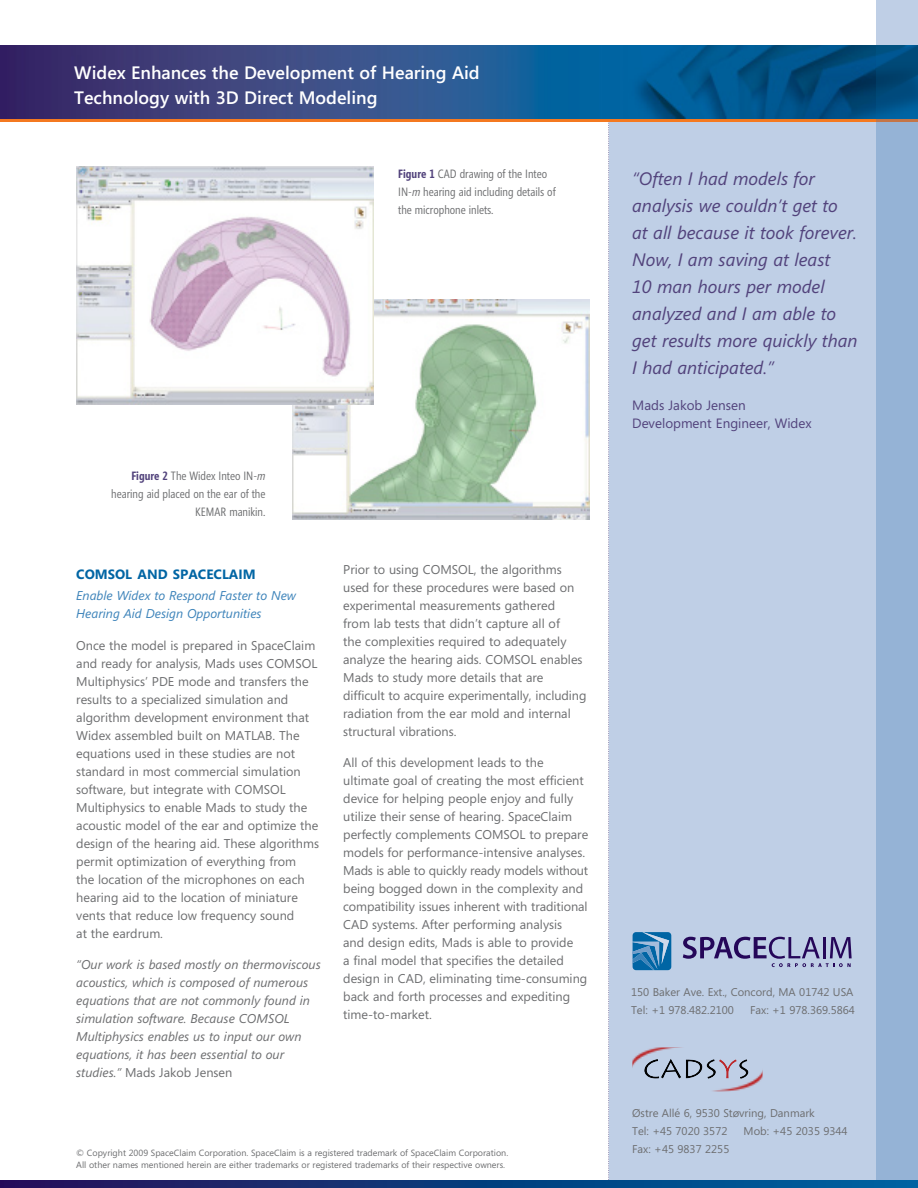
<style>
.page{position:relative;width:918px;height:1188px;background:#fff}
.page>*{position:absolute;margin:0;border:0;box-sizing:border-box;transform-origin:0 0}
.t1{font:italic 18px/27px "Segoe";color:#52437c}
.t2{font:600 18px/25.5px "Segoe";color:#fff}
.t3{font:13.5px/18px "Segoe";color:#52437c}
.t4{font:700 13.5px "Segoe";color:#0065a4}
.t5{font:12.75px/18px "Segoe";color:#6d6e70}
.t6{font:italic 12.75px/18px "Segoe";color:#6d6e70}
.t7{font:italic 12.75px/18px "Segoe";color:#3e84ba}
.t8{font:12px/18px "Segoe Condensed";color:#6d6e70}
.t9{font:11.25px/18px "Segoe";color:#6d6e70}
.t10{font:9px/12px "Segoe";color:#6d6e70}
.s1{font-weight:700;color:#52437c}
.s2{font-style:italic}
.s3{font-style:normal}
</style>
<div class="page">
<img style="left:292px;top:300px;width:297px;height:220px">
<div style="left:609px;top:122px;width:268px;height:1058px;background:#bfcfe6"></div>
<svg style="left:608px;top:122px;width:1px;height:1058px"></svg>
<svg style="left:0;top:118px;width:877px;height:4px;background:#bf6e3a"></svg>
<img style="left:0;top:45px;width:877px;height:73px">
<div style="left:877px;top:0;width:41px;height:45px;background:#bfcfe6"></div>
<div style="left:877px;top:122px;width:41px;height:1064px;background:#95b3d6"></div>
<svg style="left:877px;top:118px;width:41px;height:4px"></svg>
<img style="left:877px;top:45px;width:41px;height:73px">
<svg style="left:0;top:1180px;width:918px;height:8px;background:#0d3a7b"></svg>
<img style="left:76px;top:167px;width:297px;height:237px">
<svg style="left:683px;top:937px;width:169px;height:30px;background:#9295bd"></svg>
<svg style="left:633px;top:932px;width:38px;height:38px"></svg>
<img style="left:632px;top:1047px;width:131px;height:44px">
<img style="left:644px;top:1058px;width:104px;height:21px">
<h1 class="t2" style="left:74px;top:62px;width:407px">Widex Enhances the Development of Hearing Aid<br>Technology with 3D Direct Modeling</h1>
<p class="t8" style="left:398px;top:166px;width:159px"><span class="s1">Figure 1</span> CAD drawing of the Inteo<br>IN-<span class="s2">m</span> hearing aid including details of the microphone inlets.</p>
<p class="t8" style="left:111px;top:468px;width:156px;text-align:right"><span class="s1">Figure 2</span> The Widex Inteo IN-<span class="s2">m </span>hearing aid placed on the ear of the<br>KEMAR manikin.</p>
<p class="t4" style="left:76px;top:567px;width:181px">COMSOL AND SPACECLAIM</p>
<p class="t7" style="left:76px;top:588px;width:221px">Enable Widex to Respond Faster to New<br>Hearing Aid Design Opportunities</p>
<p class="t5" style="left:76px;top:638px;width:244px">Once the model is prepared in SpaceClaim and ready for analysis, Mads uses COMSOL Multiphysics’ PDE mode and transfers the results to a specialized simulation and algorithm development environment that Widex assembled built on MATLAB. The equations used in these studies are not standard in most commercial simulation software, but integrate with COMSOL Multiphysics to enable Mads to study the acoustic model of the ear and optimize the design of the hearing aid. These algorithms permit optimization of everything from<br>the location of the microphones on each hearing aid to the location of miniature vents that reduce low frequency sound<br>at the eardrum.</p>
<p class="t6" style="left:76px;top:957px;width:246px">“Our work is based mostly on thermoviscous acoustics, which is composed of numerous equations that are not commonly found in simulation software. Because COMSOL Multiphysics enables us to input our own equations, it has been essential to our studies.” <span class="s3">Mads Jakob Jensen</span></p>
<p class="t5" style="left:343px;top:561px;width:245px">Prior to using COMSOL, the algorithms used for these procedures were based on experimental measurements gathered<br>from lab tests that didn’t capture all of<br>the complexities required to adequately analyze the hearing aids. COMSOL enables Mads to study more details that are difficult to acquire experimentally, including radiation from the ear mold and internal structural vibrations.</p>
<p class="t5" style="left:343px;top:755px;width:247px">All of this development leads to the ultimate goal of creating the most efficient device for helping people enjoy and fully utilize their sense of hearing. SpaceClaim perfectly complements COMSOL to prepare models for performance-intensive analyses.<br>Mads is able to quickly ready models without being bogged down in the complexity and compatibility issues inherent with traditional CAD systems. After performing analysis<br>and design edits, Mads is able to provide<br>a final model that specifies the detailed design in CAD, eliminating time-consuming back and forth processes and expediting time-to-market.</p>
<p class="t10" style="left:76px;top:1148px;width:434px">© Copyright 2009 SpaceClaim Corporation. SpaceClaim is a registered trademark of SpaceClaim Corporation.<br>All other names mentioned herein are either trademarks or registered trademarks of their respective owners.</p>
<h1 class="t1" style="left:632px;top:167px;width:227px">“Often I had models for analysis we couldn’t get to at all because it took forever.<br>Now, I am saving at least<br>10 man hours per model analyzed and I am able to get results more quickly than<br>I had anticipated.”</h1>
<p class="t3" style="left:632px;top:398px;width:181px">Mads Jakob Jensen<br>Development Engineer, Widex</p>
<p class="t9" style="left:631px;top:984px;width:224px">150 Baker Ave. Ext., Concord, MA 01742 USA<br>Tel: +1 978.482.2100</p>
<p class="t9" style="left:750px;top:1002px;width:106px">Fax: +1 978.369.5864</p>
<p class="t9" style="left:632px;top:1105px;width:184px">Østre Allé 6, 9530 Støvring, Danmark<br>Tel: +45 7020 3572</p>
<p class="t9" style="left:744px;top:1123px;width:106px">Mob: +45 2035 9344</p>
<p class="t9" style="left:632px;top:1141px;width:99px">Fax: +45 9837 2255</p>
</div>
